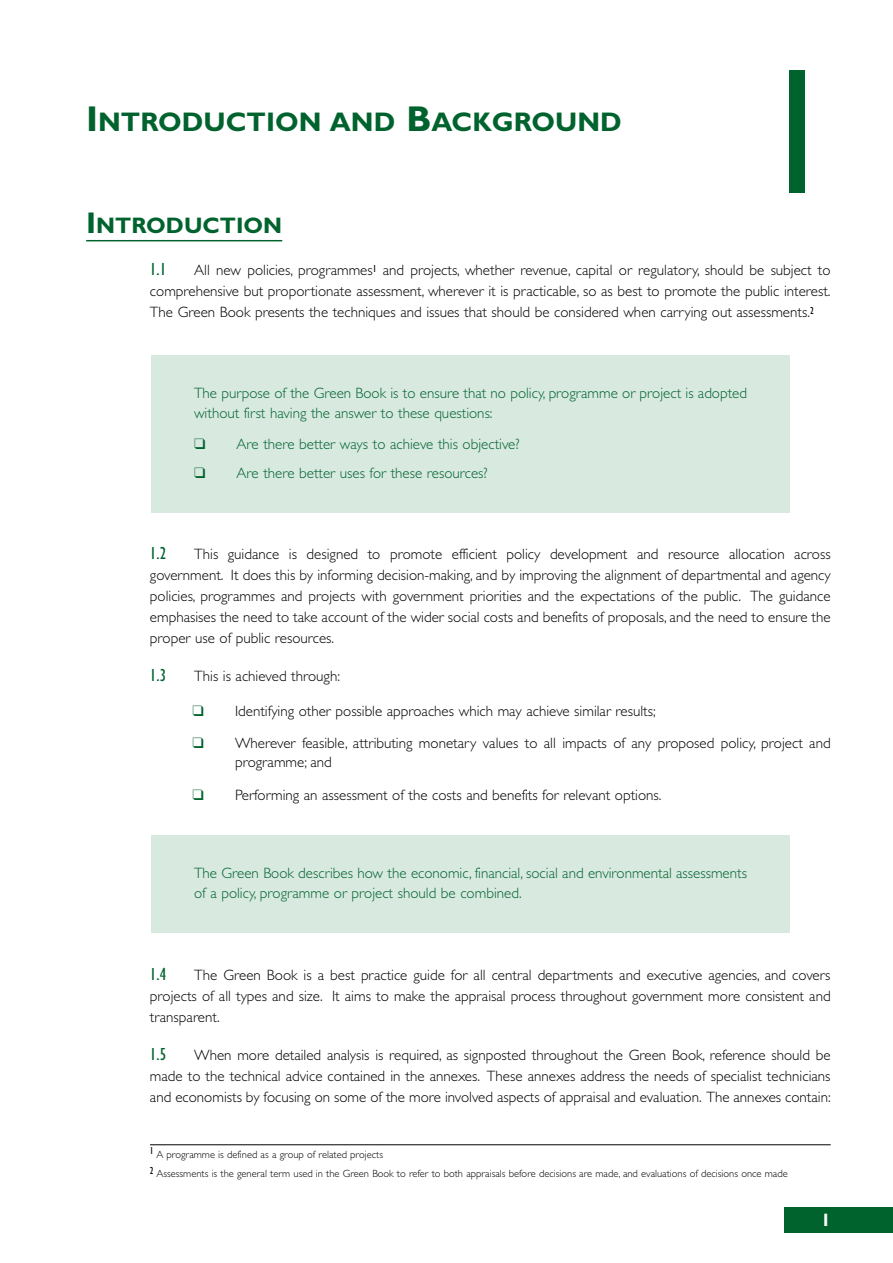
<style>
.page{position:relative;width:893px;height:1263px;background:#fff}
.page>*{position:absolute;margin:0;border:0;box-sizing:border-box;transform-origin:0 0}
.t1{font:condensed 183px "Gill Sans";color:#00632e}
.t2{font:700 27px "Gill Sans";color:#00632e}
.t3{font:700 22.5px "Gill Sans";color:#00632e}
.t4{font:condensed 18px "Gill Sans";color:#00632e}
.t5{font:700 condensed 18px "Gill Sans";color:#fff}
.t6{font:300 15px/21px "Gill Sans";color:#000;text-align:justify}
.t7{font:300 15px/20.2px "Gill Sans";color:#00632e}
.t8{font:300 10.5px/20px "Gill Sans";color:#000}
.s1{font-size:36px}
.s2{font-size:30px}
.s3{color:#00632e}
</style>
<div class="page">
<hr style="left:86px;top:240px;width:196px;height:1px;background:#00632e">
<div style="left:151px;top:835px;width:638px;height:98px;background:#d8e9e0"></div>
<div style="left:151px;top:355px;width:638px;height:157px;background:#d8e9e0"></div>
<div style="left:783px;top:1208px;width:109px;height:25px;background:#00632e"></div>
<hr style="left:150px;top:1145px;width:680px;height:1px;background:#000">
<h2 class="t2" style="left:86px;top:112px;width:537px"><span class="s1">I</span>NTRODUCTION AND <span class="s1">B</span>ACKGROUND</h2>
<h1 class="t1" style="left:763px;top:68px;width:68px">1</h1>
<h3 class="t3" style="left:86px;top:218px;width:197px"><span class="s2">I</span>NTRODUCTION</h3>
<p class="t4" style="left:150px;top:263px;width:18px">1.1</p>
<p class="t6" style="left:150px;top:261px;width:682px;text-indent:44px">All new policies, programmes<sup>1</sup> and projects, whether revenue, capital or regulatory, should be subject to comprehensive but proportionate assessment, wherever it is practicable, so as best to promote the public interest.<br>The Green Book presents the techniques and issues that should be considered when carrying out assessments.<sup>2</sup></p>
<p class="t7" style="left:194px;top:384px;width:554px">The purpose of the Green Book is to ensure that no policy, programme or project is adopted without first having the answer to these questions:</p>
<p class="t7" style="left:194px;top:435px;width:327px">❑ Are there better ways to achieve this objective?</p>
<p class="t7" style="left:194px;top:464px;width:295px">❑ Are there better uses for these resources?</p>
<p class="t4" style="left:150px;top:547px;width:18px">1.2</p>
<p class="t6" style="left:150px;top:545px;width:682px;text-indent:44px">This guidance is designed to promote efficient policy development and resource allocation across government. It does this by informing decision-making, and by improving the alignment of departmental and agency policies, programmes and projects with government priorities and the expectations of the public. The guidance emphasises the need to take account of the wider social costs and benefits of proposals, and the need to ensure the proper use of public resources.</p>
<p class="t4" style="left:150px;top:669px;width:18px">1.3</p>
<p class="t6" style="left:194px;top:667px;width:147px">This is achieved through:</p>
<p class="t6" style="left:192px;top:702px;width:465px"><span class="s3">❑</span> Identifying other possible approaches which may achieve similar results;</p>
<p class="t6" style="left:235px;top:735px;width:597px;line-height:19.5px;text-indent:-43px"><span class="s3">❑</span> Wherever feasible, attributing monetary values to all impacts of any proposed policy, project and programme; and</p>
<p class="t6" style="left:192px;top:786px;width:470px"><span class="s3">❑</span> Performing an assessment of the costs and benefits for relevant options.</p>
<p class="t7" style="left:194px;top:864px;width:554px">The Green Book describes how the economic, financial, social and environmental assessments of a policy, programme or project should be combined.</p>
<p class="t4" style="left:150px;top:967px;width:18px">1.4</p>
<p class="t6" style="left:150px;top:966px;width:682px;text-indent:44px">The Green Book is a best practice guide for all central departments and executive agencies, and covers projects of all types and size. It aims to make the appraisal process throughout government more consistent and transparent.</p>
<p class="t4" style="left:150px;top:1047px;width:18px">1.5</p>
<p class="t6" style="left:150px;top:1046px;width:682px;text-indent:44px">When more detailed analysis is required, as signposted throughout the Green Book, reference should be made to the technical advice contained in the annexes. These annexes address the needs of specialist technicians and economists by focusing on some of the more involved aspects of appraisal and evaluation. The annexes contain:</p>
<p class="t8" style="left:150px;top:1145px;width:639px"><sup>1</sup> A programme is defined as a group of related projects<br><sup>2</sup> Assessments is the general term used in the Green Book to refer to both appraisals before decisions are made, and evaluations of decisions once made</p>
<p class="t5" style="left:821px;top:1213px;width:11px">1</p>
</div>
